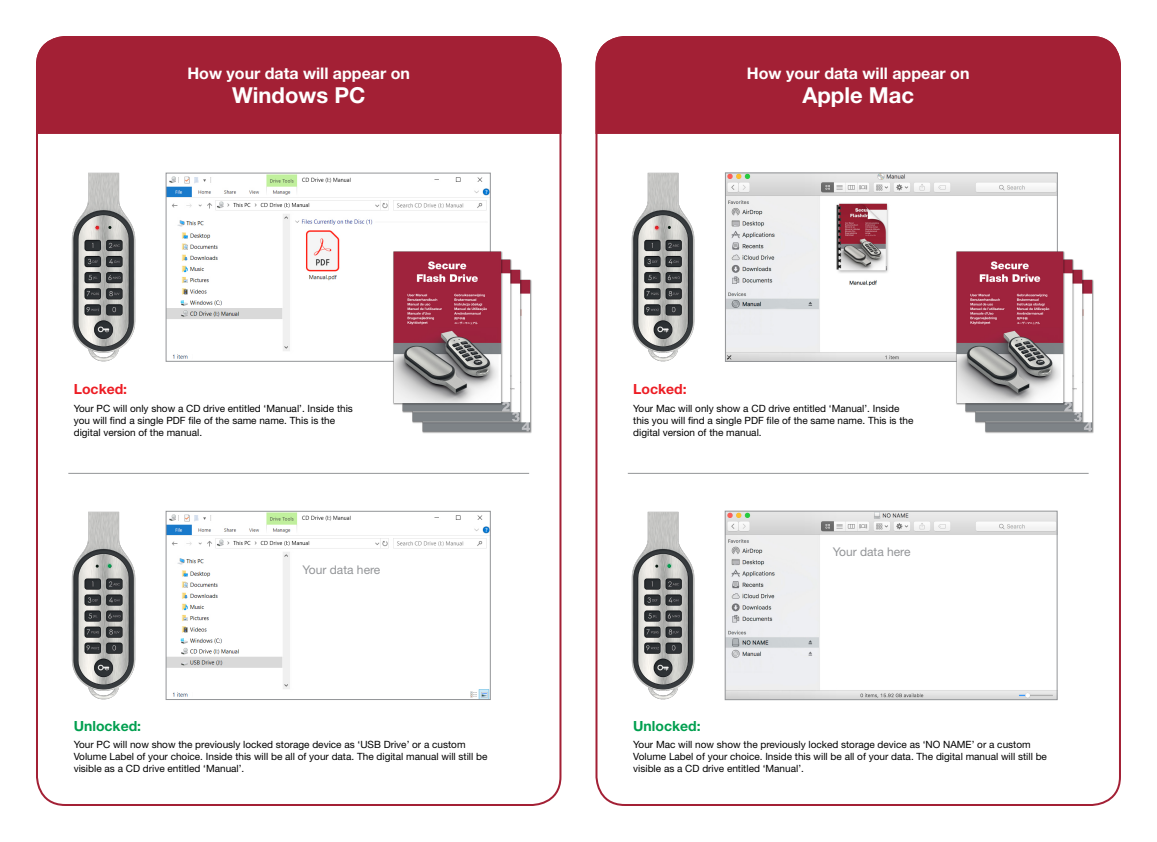
<style>
.page{position:relative;width:1157px;height:842px;background:#fff}
.page>*{position:absolute;margin:0;border:0;box-sizing:border-box;transform-origin:0 0}
.t1{font:700 22px "Helvetica Neue LT Pro";color:#fff}
.t2{font:700 16px "Helvetica Neue LT Pro";color:#fff}
.t3{font:700 14px "Helvetica Neue LT Pro";color:#009f4f}
.t4{font:700 14px "Helvetica Neue LT Pro";color:#ed1d24}
.t5{font:12px "Helvetica Neue LT Pro";color:#939598}
.t6{font:10px/12px "Helvetica Neue LT Pro";color:#000}
</style>
<div class="page">
<img style="left:168px;top:175px;width:320px;height:184px">
<div style="left:166px;top:173px;width:324px;height:189px;border:1px solid #939598"></div>
<img style="left:390px;top:247px;width:142px;height:187px">
<img style="left:71px;top:173px;width:65px;height:188px">
<div style="left:94px;top:224px;width:6px;height:7px;background:#ed1d24;opacity:.75"></div>
<img style="left:71px;top:511px;width:65px;height:189px">
<div style="left:106px;top:563px;width:7px;height:6px;background:#009f4f;opacity:.75"></div>
<img style="left:168px;top:513px;width:320px;height:185px">
<div style="left:166px;top:511px;width:324px;height:189px;border:1px solid #939598"></div>
<div style="left:36px;top:36px;width:526px;height:99px;background:#a32035"></div>
<hr style="left:68px;top:473px;width:461px;height:1px;background:#939598">
<img style="left:631px;top:173px;width:64px;height:188px">
<div style="left:653px;top:224px;width:7px;height:7px;background:#ed1d24;opacity:.75"></div>
<img style="left:631px;top:511px;width:64px;height:189px">
<svg style="left:666px;top:563px;width:6px;height:6px"></svg>
<div style="left:595px;top:36px;width:526px;height:99px;background:#a32035"></div>
<hr style="left:628px;top:473px;width:460px;height:1px;background:#939598">
<img style="left:727px;top:175px;width:328px;height:185px">
<div style="left:725px;top:173px;width:332px;height:189px;border:1px solid #939598"></div>
<img style="left:727px;top:513px;width:328px;height:185px">
<div style="left:725px;top:511px;width:332px;height:189px;border:1px solid #939598"></div>
<img style="left:952px;top:247px;width:142px;height:187px">
<p class="t2" style="left:187px;top:63px;width:224px">How your data will appear on</p>
<p class="t1" style="left:232px;top:81px;width:135px">Windows PC</p>
<p class="t4" style="left:74px;top:380px;width:55px">Locked:</p>
<p class="t6" style="left:74px;top:402px;width:281px">Your PC will only show a CD drive entitled ‘Manual’. Inside this you will find a single PDF file of the same name. This is the digital version of the manual.</p>
<p class="t5" style="left:302px;top:563px;width:79px">Your data here</p>
<p class="t3" style="left:74px;top:717px;width:69px">Unlocked:</p>
<p class="t6" style="left:74px;top:739px;width:415px">Your PC will now show the previously locked storage device as ‘USB Drive’ or a custom<br>Volume Label of your choice. Inside this will be all of your data. The digital manual will still be visible as a CD drive entitled ‘Manual’.</p>
<p class="t2" style="left:747px;top:63px;width:224px">How your data will appear on</p>
<p class="t1" style="left:802px;top:81px;width:113px">Apple Mac</p>
<p class="t4" style="left:633px;top:380px;width:55px">Locked:</p>
<p class="t6" style="left:633px;top:402px;width:282px">Your Mac will only show a CD drive entitled ‘Manual’. Inside this you will find a single PDF file of the same name. This is the digital version of the manual.</p>
<p class="t5" style="left:832px;top:544px;width:79px">Your data here</p>
<p class="t3" style="left:633px;top:717px;width:69px">Unlocked:</p>
<p class="t6" style="left:633px;top:739px;width:415px">Your Mac will now show the previously locked storage device as ‘NO NAME’ or a custom<br>Volume Label of your choice. Inside this will be all of your data. The digital manual will still be visible as a CD drive entitled ‘Manual’.</p>
</div>
